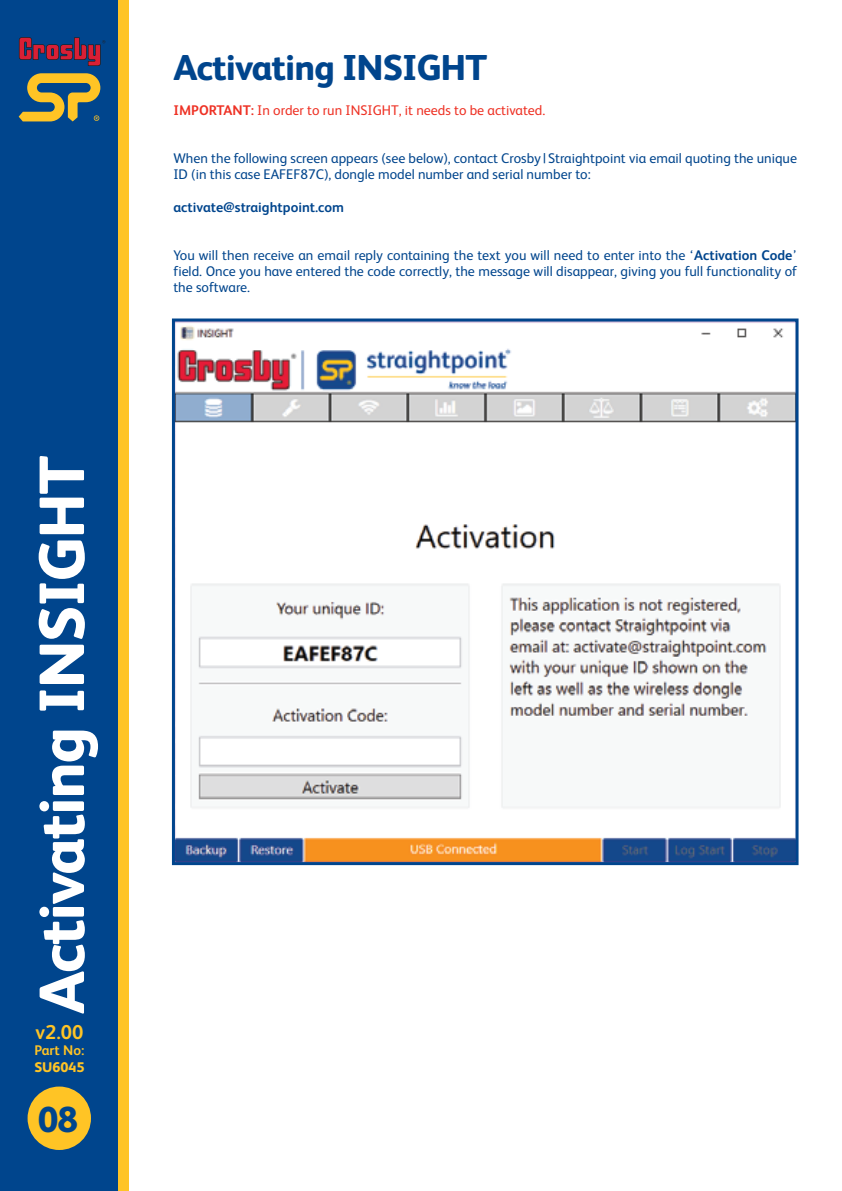
<style>
.page{position:relative;width:842px;height:1191px;background:#fff}
.page>*{position:absolute;margin:0;border:0;box-sizing:border-box;transform-origin:0 0}
.t1{font:800 64px "FS Albert";letter-spacing:-.025em;color:#fff}
.t2{font:800 36px "FS Albert";letter-spacing:-.025em;color:#00458d}
.t3{font:700 20px "FS Albert";color:#ffc425}
.t4{font:14px/16px "FS Albert";color:#00458d}
.t5{font:14px "FS Albert";color:#ee3124}
.t6{font:700 14px "FS Albert";color:#00458d}
.t7{font:700 14px "FS Albert";color:#ffc425}
.t8{font:800 14px "FS Albert";color:#ffc425}
.s1{font-weight:700}
</style>
<div class="page">
<div style="left:0;top:0;width:119px;height:1191px;background:#00458d"></div>
<div style="left:119px;top:0;width:10px;height:1191px;background:#ffc425"></div>
<div style="left:28px;top:1086px;width:63px;height:64px;background:#ffc425;border-radius:50%"></div>
<svg style="left:19px;top:73px;width:81px;height:48px"></svg>
<svg style="left:19px;top:37px;width:86px;height:29px"></svg>
<img style="left:176px;top:322px;width:618px;height:539px">
<div style="left:172px;top:318px;width:626px;height:547px;border:3px solid #00458d"></div>
<h1 class="t1" style="left:24px;top:1014px;width:559px;rotate:-90deg">Activating INSIGHT</h1>
<h3 class="t3" style="left:36px;top:1020px;width:49px">v2.00</h3>
<p class="t7" style="left:34px;top:1042px;width:51px">Part No:</p>
<p class="t8" style="left:34px;top:1059px;width:52px">SU6045</p>
<h2 class="t2" style="left:38px;top:1098px;width:42px">08</h2>
<h2 class="t2" style="left:173px;top:46px;width:315px">Activating INSIGHT</h2>
<p class="t5" style="left:173px;top:103px;width:373px"><span class="s1">IMPORTANT:</span> In order to run INSIGHT, it needs to be activated.</p>
<p class="t4" style="left:173px;top:151px;width:625px">When the following screen appears (see below), contact Crosby | Straightpoint via email quoting the unique<br>ID (in this case EAFEF87C), dongle model number and serial number to:</p>
<p class="t6" style="left:173px;top:199px;width:172px">activate@straightpoint.com</p>
<p class="t4" style="left:173px;top:247px;width:625px;text-align:justify">You will then receive an email reply containing the text you will need to enter into the ‘<span class="s1">Activation Code</span>’ field. Once you have entered the code correctly, the message will disappear, giving you full functionality of the software.</p>
</div>
